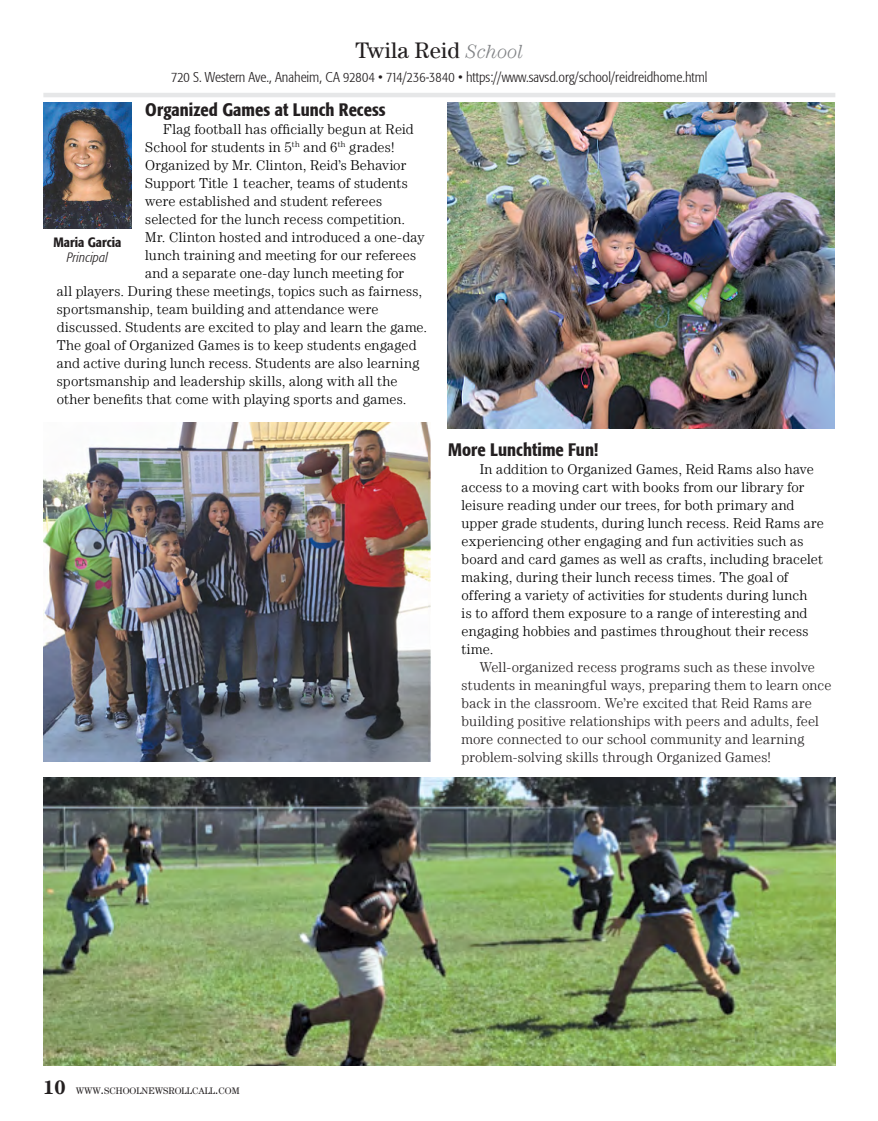
<style>
.page{position:relative;width:878px;height:1121px;background:#fff}
.page>*{position:absolute;margin:0;border:0;box-sizing:border-box;transform-origin:0 0}
.t1{font:22.5px "Century LT";letter-spacing:.005em;color:#231f20}
.t2{font:500 condensed 18px "Formata";color:#231f20}
.t3{font:300 14.25px/18px "Century LT";letter-spacing:.01em;color:#000}
.t4{font:300 14.25px/18px "Century LT";letter-spacing:.01em;color:#231f20}
.t5{font:300 condensed 14.25px "Formata";color:#231f20}
.t6{font:500 condensed 13.5px "Formata";color:#231f20}
.t7{font:italic 300 condensed 13.5px "Formata";letter-spacing:.005em;color:#231f20}
.t8{font:9.45px "Century LT";color:#231f20}
.s1{font-weight:300;font-style:italic;font-size:19.5px;color:#808285}
.s2{font-weight:700;font-size:19.5px}
.s3{font-size:13.5px}
</style>
<div class="page">
<hr style="left:43px;top:93px;width:792px;height:4px;background:#e6e7e8">
<img style="left:43px;top:102px;width:89px;height:126px">
<img style="left:43px;top:422px;width:387px;height:339px">
<img style="left:43px;top:777px;width:792px;height:288px">
<img style="left:448px;top:102px;width:386px;height:327px">
<h1 class="t1" style="left:355px;top:37px;width:169px">Twila Reid <span class="s1">School</span></h1>
<p class="t5" style="left:171px;top:69px;width:538px">720 S. Western Ave., Anaheim, CA 92804 • 714/236-3840 • https://www.savsd.org/school/reidreidhome.html</p>
<p class="t2" style="left:145px;top:99px;width:242px">Organized Games at Lunch Recess</p>
<p class="t3" style="left:163px;top:120px;width:252px">Flag football has officially begun at Reid</p>
<p class="t3" style="left:145px;top:138px;width:251px">School for students in 5<sup>th</sup> and 6<sup>th</sup> grades!</p>
<p class="t3" style="left:145px;top:156px;width:262px">Organized by Mr. Clinton, Reid’s Behavior</p>
<p class="t3" style="left:145px;top:174px;width:264px">Support Title 1 teacher, teams of students</p>
<p class="t3" style="left:145px;top:192px;width:238px">were established and student referees</p>
<p class="t3" style="left:145px;top:210px;width:261px">selected for the lunch recess competition.</p>
<p class="t3" style="left:145px;top:228px;width:281px">Mr. Clinton hosted and introduced a one-day</p>
<p class="t3" style="left:145px;top:246px;width:272px">lunch training and meeting for our referees</p>
<p class="t3" style="left:145px;top:264px;width:260px">and a separate one-day lunch meeting for</p>
<p class="t3" style="left:57px;top:282px;width:367px">all players. During these meetings, topics such as fairness,</p>
<p class="t3" style="left:57px;top:300px;width:323px">sportsmanship, team building and attendance were</p>
<p class="t3" style="left:57px;top:318px;width:372px">discussed. Students are excited to play and learn the game.</p>
<p class="t3" style="left:57px;top:336px;width:361px">The goal of Organized Games is to keep students engaged</p>
<p class="t3" style="left:57px;top:354px;width:364px">and active during lunch recess. Students are also learning</p>
<p class="t3" style="left:57px;top:372px;width:342px">sportsmanship and leadership skills, along with all the</p>
<p class="t3" style="left:57px;top:390px;width:351px">other benefits that come with playing sports and games.</p>
<p class="t6" style="left:53px;top:234px;width:70px">Maria Garcia</p>
<p class="t7" style="left:67px;top:249px;width:42px">Principal</p>
<p class="t2" style="left:448px;top:439px;width:152px">More Lunchtime Fun!</p>
<p class="t3" style="left:461px;top:460px;width:364px;text-indent:18px">In addition to Organized Games, Reid Rams also have access to a moving cart with books from our library for leisure reading under our trees, for both primary and upper grade students, during lunch recess. Reid Rams are experiencing other engaging and fun activities such as board and card games as well as crafts, including bracelet making, during their lunch recess times. The goal of offering a variety of activities for students during lunch<br>is to afford them exposure to a range of interesting and engaging hobbies and pastimes throughout their recess time.</p>
<p class="t4" style="left:461px;top:658px;width:371px;text-indent:18px">Well-organized recess programs such as these involve students in meaningful ways, preparing them to learn once back in the classroom. We’re excited that Reid Rams are building positive relationships with peers and adults, feel more connected to our school community and learning problem-solving skills through Organized Games!</p>
<p class="t8" style="left:43px;top:1085px;width:198px"><span class="s2">10</span> WWW<span class="s3">.</span>SCHOOLNEWSROLLCALL<span class="s3">.</span>COM</p>
</div>
